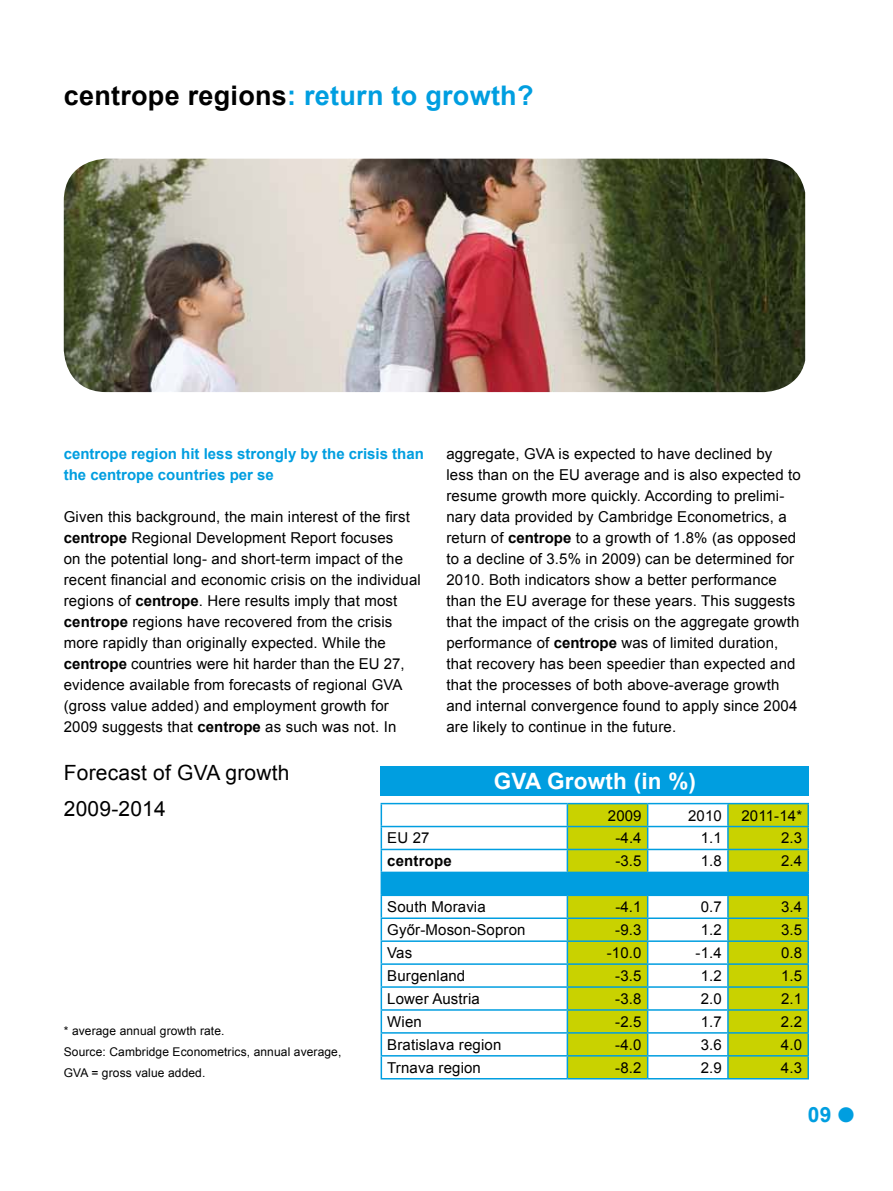
<style>
.page{position:relative;width:893px;height:1191px;background:#fff}
.page>*{position:absolute;margin:0;border:0;box-sizing:border-box;transform-origin:0 0}
.t1{font:700 27px "Arial";letter-spacing:.01em;color:#009ee0}
.t2{font:700 22.5px "Arial";letter-spacing:.01em;color:#fff}
.t3{font:21px/36px "Arial";letter-spacing:.01em;color:#000}
.t4{font:700 21px "Arial";color:#009ee0}
.t5{font:15px/21px "Arial";letter-spacing:.01em;color:#000}
.t6{font:700 15px/21px "Arial";color:#009ee0}
.t7{font:700 15px "Arial";letter-spacing:.01em;color:#000}
.t8{font:12px/21px "Arial";letter-spacing:.01em;color:#000}
.s1{color:#000}
.s2{font-weight:700}
</style>
<div class="page">
<img style="left:64px;top:159px;width:741px;height:233px">
<hr style="left:381px;top:803px;width:186px;height:1px;background:#009ee0">
<hr style="left:567px;top:803px;width:81px;height:1px;background:#009ee0">
<hr style="left:648px;top:803px;width:80px;height:1px;background:#009ee0">
<hr style="left:728px;top:803px;width:81px;height:1px;background:#009ee0">
<hr style="left:807px;top:804px;width:2px;height:21px;background:#009ee0">
<hr style="left:728px;top:825px;width:81px;height:2px;background:#009ee0">
<hr style="left:807px;top:827px;width:2px;height:21px;background:#009ee0">
<hr style="left:728px;top:848px;width:81px;height:2px;background:#009ee0">
<hr style="left:807px;top:850px;width:2px;height:21px;background:#009ee0">
<hr style="left:728px;top:871px;width:81px;height:2px;background:#009ee0">
<hr style="left:807px;top:873px;width:2px;height:21px;background:#009ee0">
<hr style="left:728px;top:894px;width:81px;height:2px;background:#009ee0">
<hr style="left:807px;top:896px;width:2px;height:21px;background:#009ee0">
<hr style="left:728px;top:917px;width:81px;height:2px;background:#009ee0">
<hr style="left:807px;top:919px;width:2px;height:21px;background:#009ee0">
<hr style="left:728px;top:940px;width:81px;height:2px;background:#009ee0">
<hr style="left:807px;top:942px;width:2px;height:21px;background:#009ee0">
<hr style="left:728px;top:963px;width:81px;height:2px;background:#009ee0">
<hr style="left:807px;top:965px;width:2px;height:21px;background:#009ee0">
<hr style="left:728px;top:986px;width:81px;height:1px;background:#009ee0">
<hr style="left:807px;top:987px;width:2px;height:22px;background:#009ee0">
<hr style="left:728px;top:1009px;width:81px;height:1px;background:#009ee0">
<hr style="left:807px;top:1010px;width:2px;height:22px;background:#009ee0">
<hr style="left:728px;top:1032px;width:81px;height:1px;background:#009ee0">
<hr style="left:807px;top:1033px;width:2px;height:22px;background:#009ee0">
<svg style="left:381px;top:804px;width:427px;height:274px"></svg>
<hr style="left:728px;top:1055px;width:81px;height:1px;background:#009ee0">
<hr style="left:727px;top:1056px;width:2px;height:22px;background:#009ee0">
<hr style="left:807px;top:1056px;width:2px;height:22px;background:#009ee0">
<hr style="left:381px;top:1078px;width:186px;height:1px;background:#009ee0">
<hr style="left:567px;top:1078px;width:81px;height:1px;background:#009ee0">
<hr style="left:648px;top:1078px;width:80px;height:1px;background:#009ee0">
<hr style="left:728px;top:1078px;width:81px;height:1px;background:#009ee0">
<div style="left:381px;top:765px;width:428px;height:30px;background:#009ee0"></div>
<h1 class="t1" style="left:64px;top:77px;width:471px"><span class="s1">centrope regions</span>: return to growth?</h1>
<p class="t6" style="left:64px;top:443px;width:362px">centrope region hit less strongly by the crisis than the centrope countries per se</p>
<p class="t5" style="left:64px;top:506px;width:359px">Given this background, the main interest of the first <span class="s2">centrope</span> Regional Development Report focuses<br>on the potential long- and short-term impact of the recent financial and economic crisis on the individual regions of <span class="s2">centrope</span>. Here results imply that most <span class="s2">centrope</span> regions have recovered from the crisis more rapidly than originally expected. While the <span class="s2">centrope</span> countries were hit harder than the EU 27, evidence available from forecasts of regional GVA (gross value added) and employment growth for 2009 suggests that <span class="s2">centrope</span> as such was not. In</p>
<p class="t5" style="left:446px;top:443px;width:356px">aggregate, GVA is expected to have declined by less than on the EU average and is also expected to resume growth more quickly. According to prelimi&shy;nary data provided by Cambridge Econometrics, a return of <span class="s2">centrope</span> to a growth of 1.8% (as opposed to a decline of 3.5% in 2009) can be determined for 2010. Both indicators show a better performance than the EU average for these years. This suggests that the impact of the crisis on the aggregate growth performance of <span class="s2">centrope</span> was of limited duration, that recovery has been speedier than expected and that the processes of both above-average growth and internal convergence found to apply since 2004 are likely to continue in the future.</p>
<h3 class="t3" style="left:64px;top:754px;width:227px">Forecast of GVA growth<br>2009-2014</h3>
<h2 class="t2" style="left:494px;top:766px;width:204px">GVA Growth (in %)</h2>
<p class="t5" style="left:608px;top:805px;width:35px">2009</p>
<p class="t5" style="left:688px;top:805px;width:35px">2010</p>
<p class="t5" style="left:741px;top:805px;width:62px">2011-14*</p>
<p class="t8" style="left:64px;top:1020px;width:279px">* average annual growth rate.<br>Source: Cambridge Econometrics, annual average,<br>GVA = gross value added.</p>
<p class="t5" style="left:387px;top:828px;width:44px">EU 27</p>
<p class="t5" style="left:615px;top:828px;width:28px">-4.4</p>
<p class="t5" style="left:701px;top:828px;width:23px">1.1</p>
<p class="t5" style="left:781px;top:828px;width:23px">2.3</p>
<p class="t7" style="left:387px;top:851px;width:66px">centrope</p>
<p class="t5" style="left:615px;top:850px;width:28px">-3.5</p>
<p class="t5" style="left:701px;top:850px;width:23px">1.8</p>
<p class="t5" style="left:781px;top:850px;width:23px">2.4</p>
<p class="t5" style="left:387px;top:896px;width:100px">South Moravia</p>
<p class="t5" style="left:615px;top:896px;width:28px">-4.1</p>
<p class="t5" style="left:701px;top:896px;width:23px">0.7</p>
<p class="t5" style="left:781px;top:896px;width:23px">3.4</p>
<p class="t5" style="left:387px;top:919px;width:140px">Győr-Moson-Sopron</p>
<p class="t5" style="left:615px;top:919px;width:28px">-9.3</p>
<p class="t5" style="left:701px;top:919px;width:23px">1.2</p>
<p class="t5" style="left:781px;top:919px;width:23px">3.5</p>
<p class="t5" style="left:387px;top:942px;width:27px">Vas</p>
<p class="t5" style="left:607px;top:942px;width:36px">-10.0</p>
<p class="t5" style="left:696px;top:942px;width:28px">-1.4</p>
<p class="t5" style="left:781px;top:942px;width:23px">0.8</p>
<p class="t5" style="left:387px;top:965px;width:80px">Burgenland</p>
<p class="t5" style="left:615px;top:965px;width:28px">-3.5</p>
<p class="t5" style="left:701px;top:965px;width:23px">1.2</p>
<p class="t5" style="left:781px;top:965px;width:23px">1.5</p>
<p class="t5" style="left:387px;top:988px;width:94px">Lower Austria</p>
<p class="t5" style="left:615px;top:988px;width:28px">-3.8</p>
<p class="t5" style="left:701px;top:988px;width:23px">2.0</p>
<p class="t5" style="left:781px;top:988px;width:23px">2.1</p>
<p class="t5" style="left:387px;top:1011px;width:36px">Wien</p>
<p class="t5" style="left:615px;top:1011px;width:28px">-2.5</p>
<p class="t5" style="left:701px;top:1011px;width:23px">1.7</p>
<p class="t5" style="left:781px;top:1011px;width:23px">2.2</p>
<p class="t5" style="left:387px;top:1034px;width:116px">Bratislava region</p>
<p class="t5" style="left:615px;top:1034px;width:28px">-4.0</p>
<p class="t5" style="left:701px;top:1034px;width:23px">3.6</p>
<p class="t5" style="left:781px;top:1034px;width:23px">4.0</p>
<p class="t5" style="left:387px;top:1057px;width:95px">Trnava region</p>
<p class="t5" style="left:615px;top:1057px;width:28px">-8.2</p>
<p class="t5" style="left:701px;top:1057px;width:23px">2.9</p>
<p class="t5" style="left:781px;top:1057px;width:23px">4.3</p>
<h3 class="t4" style="left:808px;top:1100px;width:48px">09 ●</h3>
</div>
